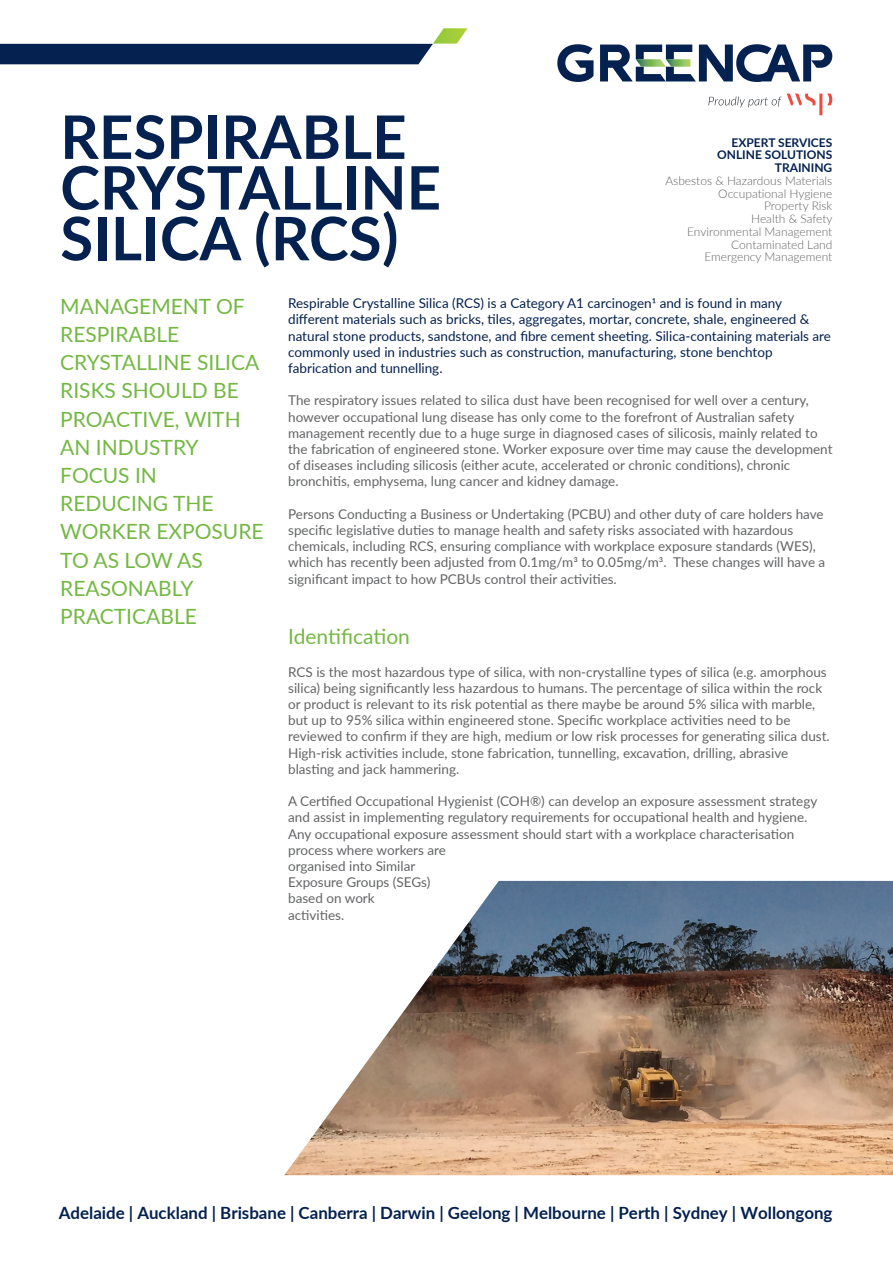
<style>
.page{position:relative;width:893px;height:1263px;background:#fff}
.page>*{position:absolute;margin:0;border:0;box-sizing:border-box;transform-origin:0 0}
.t1{font:700 60px/50.7px "Lato";color:#04214f}
.t2{font:21px/28.2px "Lato";color:#74b843}
.t3{font:700 16.8px "Lato";color:#04214f}
.t4{font:13.5px/16.2px "Lato";color:#636466}
.t5{font:13.5px/16.2px "Lato";color:#04214f}
.t6{font:300 12px/12.8px "Lato";color:#636466;text-align:right}
.t7{font:700 12px/12.8px "Lato";color:#04214f;text-align:right}
</style>
<div class="page">
<svg style="left:0;top:28px;width:467px;height:36px"></svg>
<img style="left:284px;top:881px;width:608px;height:294px">
<svg style="left:557px;top:44px;width:36px;height:38px"></svg>
<svg style="left:600px;top:44px;width:232px;height:38px"></svg>
<svg style="left:708px;top:94px;width:124px;height:21px"></svg>
<h1 class="t1" style="left:60px;top:109px;width:382px">RESPIRABLE<br>CRYSTALLINE<br>SILICA (RCS)</h1>
<h2 class="t2" style="left:60px;top:291px;width:205px">MANAGEMENT OF<br>RESPIRABLE<br>CRYSTALLINE SILICA<br>RISKS SHOULD BE<br>PROACTIVE, WITH<br>AN INDUSTRY<br>FOCUS IN<br>REDUCING THE<br>WORKER EXPOSURE<br>TO AS LOW AS<br>REASONABLY<br>PRACTICABLE</h2>
<p class="t7" style="left:717px;top:135px;width:117px">EXPERT SERVICES<br>ONLINE SOLUTIONS<br>TRAINING</p>
<p class="t6" style="left:665px;top:174px;width:169px">Asbestos &amp; Hazardous Materials<br>Occupational Hygiene<br>Property Risk<br>Health &amp; Safety<br>Environmental Management<br>Contaminated Land<br>Emergency Management</p>
<p class="t5" style="left:288px;top:295px;width:544px">Respirable Crystalline Silica (RCS) is a Category A1 carcinogen1 and is found in many different materials such as bricks, tiles, aggregates, mortar, concrete, shale, engineered &amp; natural stone products, sandstone, and fibre cement sheeting. Silica-containing materials are commonly used in industries such as construction, manufacturing, stone benchtop fabrication and tunnelling.</p>
<p class="t4" style="left:288px;top:392px;width:546px">The respiratory issues related to silica dust have been recognised for well over a century, however occupational lung disease has only come to the forefront of Australian safety management recently due to a huge surge in diagnosed cases of silicosis, mainly related to the fabrication of engineered stone. Worker exposure over time may cause the development of diseases including silicosis (either acute, accelerated or chronic conditions), chronic bronchitis, emphysema, lung cancer and kidney damage.</p>
<p class="t4" style="left:288px;top:505px;width:538px">Persons Conducting a Business or Undertaking (PCBU) and other duty of care holders have specific legislative duties to manage health and safety risks associated with hazardous chemicals, including RCS, ensuring compliance with workplace exposure standards (WES), which has recently been adjusted from 0.1mg/m3 to 0.05mg/m3. These changes will have a significant impact to how PCBUs control their activities.</p>
<h2 class="t2" style="left:288px;top:622px;width:123px">Identification</h2>
<p class="t4" style="left:288px;top:663px;width:543px">RCS is the most hazardous type of silica, with non-crystalline types of silica (e.g. amorphous silica) being significantly less hazardous to humans. The percentage of silica within the rock or product is relevant to its risk potential as there maybe be around 5% silica with marble, but up to 95% silica within engineered stone. Specific workplace activities need to be reviewed to confirm if they are high, medium or low risk processes for generating silica dust.<br>High-risk activities include, stone fabrication, tunnelling, excavation, drilling, abrasive blasting and jack hammering.</p>
<p class="t4" style="left:288px;top:793px;width:530px">A Certified Occupational Hygienist (COH®) can develop an exposure assessment strategy and assist in implementing regulatory requirements for occupational health and hygiene.<br>Any occupational exposure assessment should start with a workplace characterisation process where workers are<br>organised into Similar<br>Exposure Groups (SEGs)<br>based on work<br>activities.</p>
<p class="t3" style="left:59px;top:1201px;width:775px">Adelaide | Auckland | Brisbane | Canberra | Darwin | Geelong | Melbourne | Perth | Sydney | Wollongong</p>
</div>
